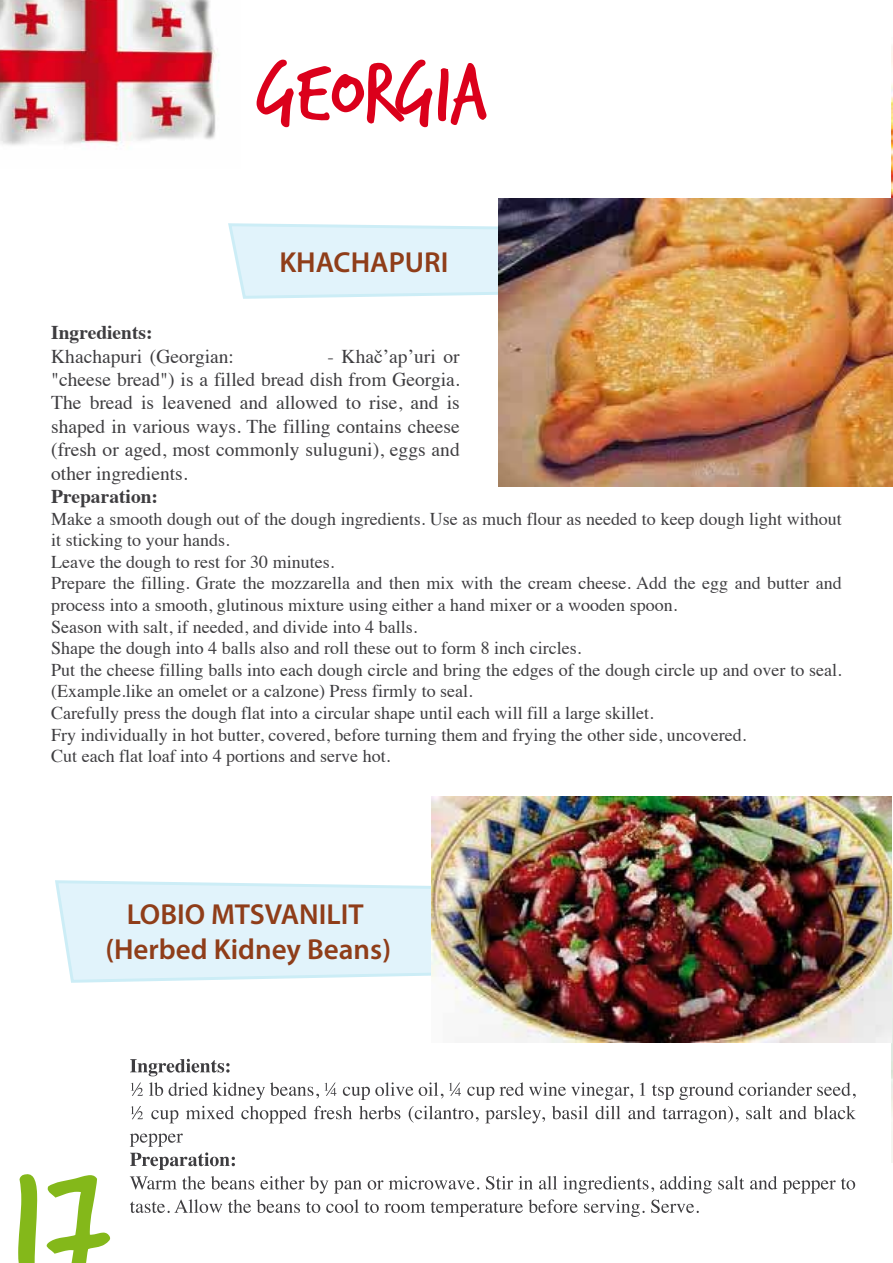
<style>
.page{position:relative;width:893px;height:1263px;background:#fff}
.page>*{position:absolute;margin:0;border:0;box-sizing:border-box;transform-origin:0 0}
.t1{font:171.45px "Trash Hand";color:#84b81a}
.t2{font:90.45px "Trash Hand";color:#db001b}
.t3{font:600 28.95px/34.8px "Myriad Pro";color:#8f3d19;text-align:center}
.t4{font:19.5px/23.4px "Times";color:#3e3d40;text-align:justify}
.t5{font:700 19.5px "Times";color:#3e3d40}
.t6{font:18px/21.6px "Times";color:#3e3d40}
</style>
<div class="page">
<img style="left:892px;top:46px;width:1px;height:153px">
<svg style="left:130px;top:1059px;width:100px;height:17px"></svg>
<svg style="left:131px;top:1082px;width:12px;height:14px"></svg>
<svg style="left:149px;top:1082px;width:14px;height:14px"></svg>
<svg style="left:169px;top:1082px;width:150px;height:18px"></svg>
<svg style="left:325px;top:1082px;width:11px;height:14px"></svg>
<svg style="left:343px;top:1082px;width:70px;height:18px"></svg>
<svg style="left:419px;top:1082px;width:24px;height:16px"></svg>
<svg style="left:449px;top:1082px;width:12px;height:14px"></svg>
<svg style="left:467px;top:1082px;width:166px;height:18px"></svg>
<svg style="left:640px;top:1082px;width:5px;height:14px"></svg>
<svg style="left:652px;top:1082px;width:204px;height:18px"></svg>
<svg style="left:131px;top:1106px;width:12px;height:13px"></svg>
<svg style="left:151px;top:1110px;width:27px;height:13px"></svg>
<svg style="left:186px;top:1106px;width:48px;height:13px"></svg>
<svg style="left:241px;top:1106px;width:66px;height:17px"></svg>
<svg style="left:314px;top:1106px;width:38px;height:13px"></svg>
<svg style="left:359px;top:1106px;width:41px;height:13px"></svg>
<svg style="left:409px;top:1106px;width:70px;height:16px"></svg>
<svg style="left:485px;top:1106px;width:60px;height:17px"></svg>
<svg style="left:552px;top:1106px;width:36px;height:13px"></svg>
<svg style="left:596px;top:1106px;width:25px;height:13px"></svg>
<svg style="left:628px;top:1106px;width:28px;height:13px"></svg>
<svg style="left:663px;top:1106px;width:76px;height:17px"></svg>
<svg style="left:746px;top:1106px;width:26px;height:13px"></svg>
<svg style="left:779px;top:1106px;width:28px;height:13px"></svg>
<svg style="left:814px;top:1106px;width:42px;height:13px"></svg>
<svg style="left:130px;top:1133px;width:105px;height:37px"></svg>
<svg style="left:130px;top:1176px;width:75px;height:13px"></svg>
<svg style="left:211px;top:1176px;width:43px;height:13px"></svg>
<svg style="left:260px;top:1176px;width:68px;height:17px"></svg>
<svg style="left:334px;top:1180px;width:28px;height:13px"></svg>
<svg style="left:368px;top:1180px;width:15px;height:9px"></svg>
<svg style="left:389px;top:1176px;width:90px;height:13px"></svg>
<svg style="left:486px;top:1176px;width:46px;height:13px"></svg>
<svg style="left:539px;top:1176px;width:18px;height:13px"></svg>
<svg style="left:563px;top:1176px;width:91px;height:17px"></svg>
<svg style="left:660px;top:1176px;width:52px;height:17px"></svg>
<svg style="left:718px;top:1176px;width:26px;height:13px"></svg>
<svg style="left:750px;top:1176px;width:27px;height:13px"></svg>
<svg style="left:783px;top:1178px;width:72px;height:15px"></svg>
<svg style="left:130px;top:1199px;width:92px;height:14px"></svg>
<svg style="left:228px;top:1199px;width:72px;height:14px"></svg>
<svg style="left:306px;top:1201px;width:14px;height:12px"></svg>
<svg style="left:326px;top:1199px;width:99px;height:14px"></svg>
<svg style="left:431px;top:1199px;width:147px;height:18px"></svg>
<svg style="left:584px;top:1199px;width:61px;height:18px"></svg>
<svg style="left:651px;top:1199px;width:48px;height:14px"></svg>
<img style="left:0;top:0;width:219px;height:146px">
<img style="left:892px;top:871px;width:1px;height:291px">
<svg style="left:228px;top:223px;width:270px;height:76px"></svg>
<img style="left:498px;top:199px;width:395px;height:288px">
<svg style="left:55px;top:880px;width:376px;height:103px"></svg>
<img style="left:431px;top:797px;width:461px;height:246px">
<h2 class="t2" style="left:258px;top:49px;width:230px">GEORGIA</h2>
<h3 class="t3" style="left:279px;top:244px;width:170px">KHACHAPURI</h3>
<p class="t5" style="left:51px;top:314px;width:103px">Ingredients:</p>
<p class="t4" style="left:51px;top:343px;width:184px">Khachapuri (Georgian:</p>
<p class="t4" style="left:51px;top:343px;width:410px;text-indent:276px">- Khač’ap’uri or "cheese bread") is a filled bread dish from Georgia.<br>The bread is leavened and allowed to rise, and is shaped in various ways. The filling contains cheese (fresh or aged, most commonly suluguni), eggs and other ingredients.</p>
<p class="t5" style="left:51px;top:478px;width:108px">Preparation:</p>
<p class="t6" style="left:51px;top:506px;width:792px">Make a smooth dough out of the dough ingredients. Use as much flour as needed to keep dough light without it sticking to your hands.<br>Leave the dough to rest for 30 minutes.<br>Prepare the filling. Grate the mozzarella and then mix with the cream cheese. Add the egg and butter and process into a smooth, glutinous mixture using either a hand mixer or a wooden spoon.<br>Season with salt, if needed, and divide into 4 balls.<br>Shape the dough into 4 balls also and roll these out to form 8 inch circles.<br>Put the cheese filling balls into each dough circle and bring the edges of the dough circle up and over to seal. (Example.like an omelet or a calzone) Press firmly to seal.<br>Carefully press the dough flat into a circular shape until each will fill a large skillet.<br>Fry individually in hot butter, covered, before turning them and frying the other side, uncovered.<br>Cut each flat loaf into 4 portions and serve hot.</p>
<h3 class="t3" style="left:105px;top:896px;width:287px">LOBIO MTSVANILIT (Herbed Kidney Beans)</h3>
<h1 class="t1" style="left:9px;top:1140px;width:100px">17</h1>
</div>
